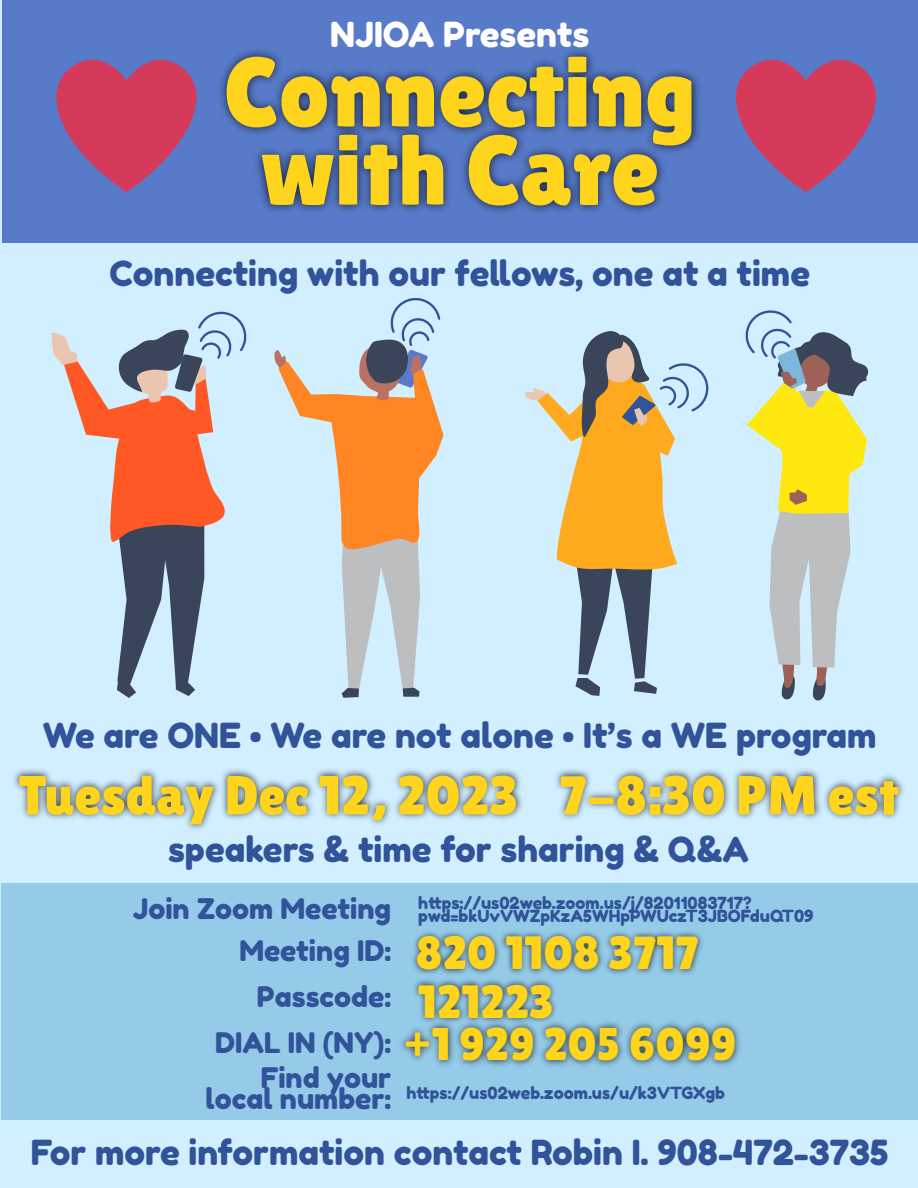
<style>
.page{position:relative;width:918px;height:1188px;background:#d2efff}
.page>*{position:absolute;margin:0;border:0;box-sizing:border-box;transform-origin:0 0}
.t1{font:98.55px/78px "Lilita One";color:#ffd41d;text-align:center}
.t2{font:54.75px "Lilita One";color:#ffd41d}
.t3{font:46.65px "Lilita One";color:#ffd41d}
.t4{font:45.75px "Lilita One";color:#ffd41d}
.t5{font:34.5px "Fredoka One";color:#305399}
.t6{font:34.5px "Fredoka One";color:#fff}
.t7{font:28.35px/21.6px "Fredoka One";color:#305399;text-align:right}
.t8{font:16.65px/12.8px "Fredoka One";color:#305399}
.s1{font-size:28.35px}
.s2{font-family:"Lilita One";font-size:46.65px;color:#ffd41d}
</style>
<div class="page">
<div style="left:2px;top:0;width:916px;height:243px;background:#587bc9"></div>
<div style="left:2px;top:884px;width:916px;height:236px;background:#95cbe8"></div>
<img style="left:220px;top:50px;width:480px;height:163px">
<img style="left:14px;top:769px;width:890px;height:61px">
<img style="left:412px;top:931px;width:291px;height:43px">
<img style="left:412px;top:967px;width:153px;height:43px">
<img style="left:401px;top:1010px;width:339px;height:56px">
<svg style="left:525px;top:331px;width:184px;height:365px"></svg>
<svg style="left:745px;top:310px;width:124px;height:391px"></svg>
<svg style="left:51px;top:311px;width:196px;height:387px"></svg>
<svg style="left:274px;top:298px;width:170px;height:400px"></svg>
<svg style="left:736px;top:59px;width:140px;height:133px"></svg>
<svg style="left:56px;top:59px;width:141px;height:133px"></svg>
<p class="t6" style="left:330px;top:13px;width:261px">NJIOA Presents</p>
<h1 class="t1" style="left:224px;top:53px;width:474px">Connecting with Care</h1>
<p class="t5" style="left:109px;top:252px;width:702px">Connecting with our fellows, one at a time</p>
<p class="t5" style="left:43px;top:714px;width:835px">We are ONE • We are not alone • It’s a WE program</p>
<h2 class="t2" style="left:19px;top:764px;width:882px">Tuesday Dec 12, 2023 7-8:30 PM est</h2>
<p class="t5" style="left:168px;top:829px;width:582px">speakers &amp; time for sharing &amp; Q&amp;A</p>
<p class="t8" style="left:418px;top:897px;width:397px;text-indent:-285px"><span class="s1">Join Zoom Meeting</span> https://us02web.zoom.us/j/82011083717? pwd=bkUvVWZpKzA5WHpPWUczT3JBOFduQT09</p>
<h3 class="t3" style="left:239px;top:926px;width:461px"><sup>Meeting</sup> <sup>ID:</sup> 820 1108 3717</h3>
<p class="t7" style="left:257px;top:986px;width:298px">Passcode: <span class="s2">121223</span></p>
<h3 class="t4" style="left:215px;top:1018px;width:523px"><sup>DIAL</sup> <sup>IN</sup> <sup>(NY):</sup> +1 929 205 6099</h3>
<p class="t7" style="left:206px;top:1066px;width:187px">Find your local number:</p>
<p class="t8" style="left:406px;top:1086px;width:320px">https://us02web.zoom.us/u/k3VTGXgb</p>
<p class="t5" style="left:31px;top:1131px;width:859px">For more information contact Robin I. 908-472-3735</p>
</div>
